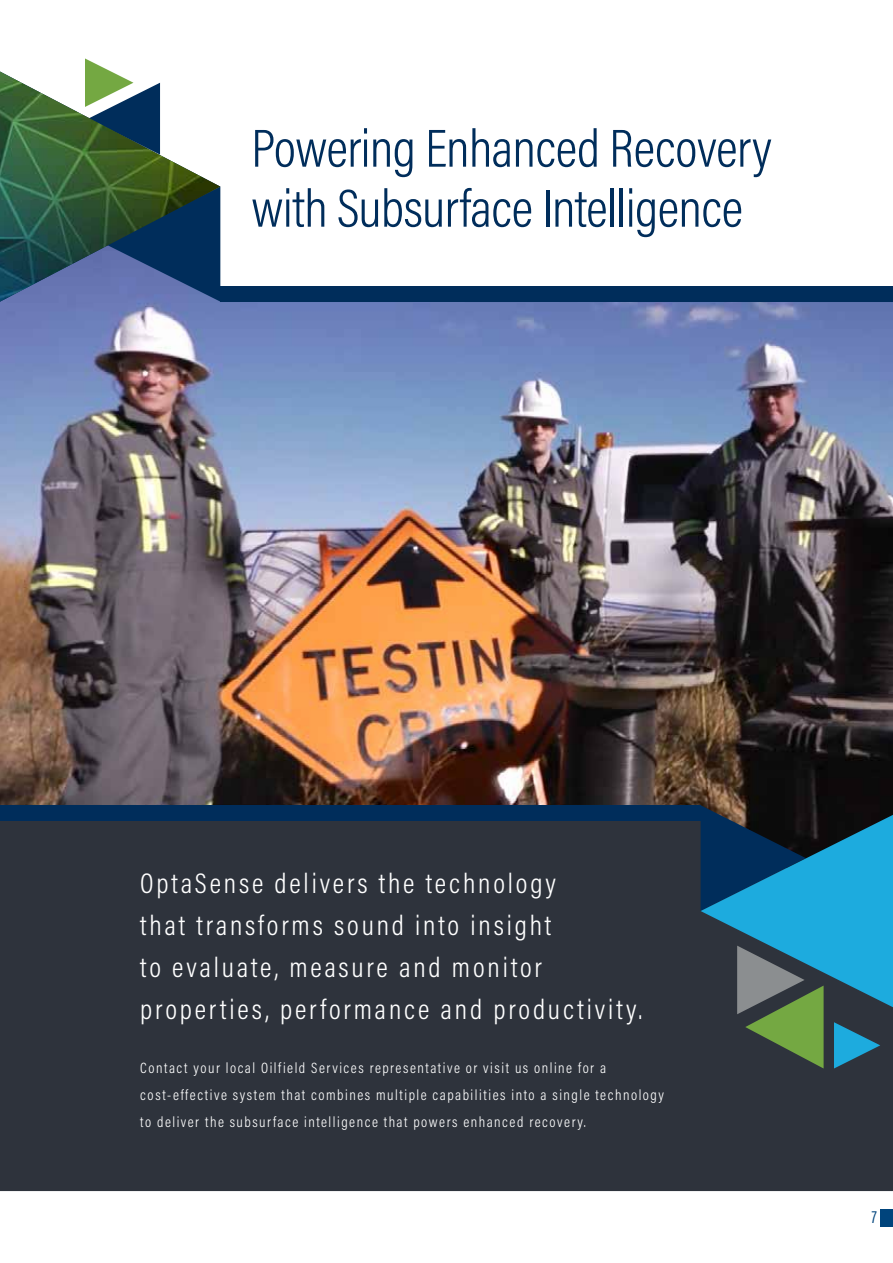
<style>
.page{position:relative;width:893px;height:1263px;background:#fff}
.page>*{position:absolute;margin:0;border:0;box-sizing:border-box;transform-origin:0 0}
.t1{font:300 54px/60px "Acumin Pro Cond";letter-spacing:-.01em;color:#002d5b}
.t2{font:300 28.5px/42px "Acumin Pro Cond";letter-spacing:.1em;color:#fff}
.t3{font:18px "Acumin Pro Extra Cond";color:#00447c}
.t4{font:300 15px/27px "Acumin Pro Cond";letter-spacing:.1em;color:#fff}
</style>
<div class="page">
<img style="left:0;top:302px;width:893px;height:503px">
<div style="left:0;top:821px;width:893px;height:370px;background:#2e333c"></div>
<div style="left:0;top:805px;width:701px;height:16px;background:#002d5b"></div>
<svg style="left:701px;top:805px;width:192px;height:263px;background:#29677a"></svg>
<svg style="left:85px;top:58px;width:27px;height:14px"></svg>
<div style="left:220px;top:286px;width:673px;height:16px;background:#002d5b"></div>
<img style="left:0;top:72px;width:220px;height:230px">
<div style="left:880px;top:1209px;width:13px;height:18px;background:#00447c"></div>
<h1 class="t1" style="left:251px;top:117px;width:522px">Powering Enhanced Recovery with Subsurface Intelligence</h1>
<h2 class="t2" style="left:140px;top:861px;width:503px">OptaSense delivers the technology<br>that transforms sound into insight<br>to evaluate, measure and monitor properties, performance and productivity.</h2>
<p class="t4" style="left:140px;top:1054px;width:525px">Contact your local Oilfield Services representative or visit us online for a cost-effective system that combines multiple capabilities into a single technology to deliver the subsurface intelligence that powers enhanced recovery.</p>
<p class="t3" style="left:872px;top:1206px;width:7px">7</p>
</div>
